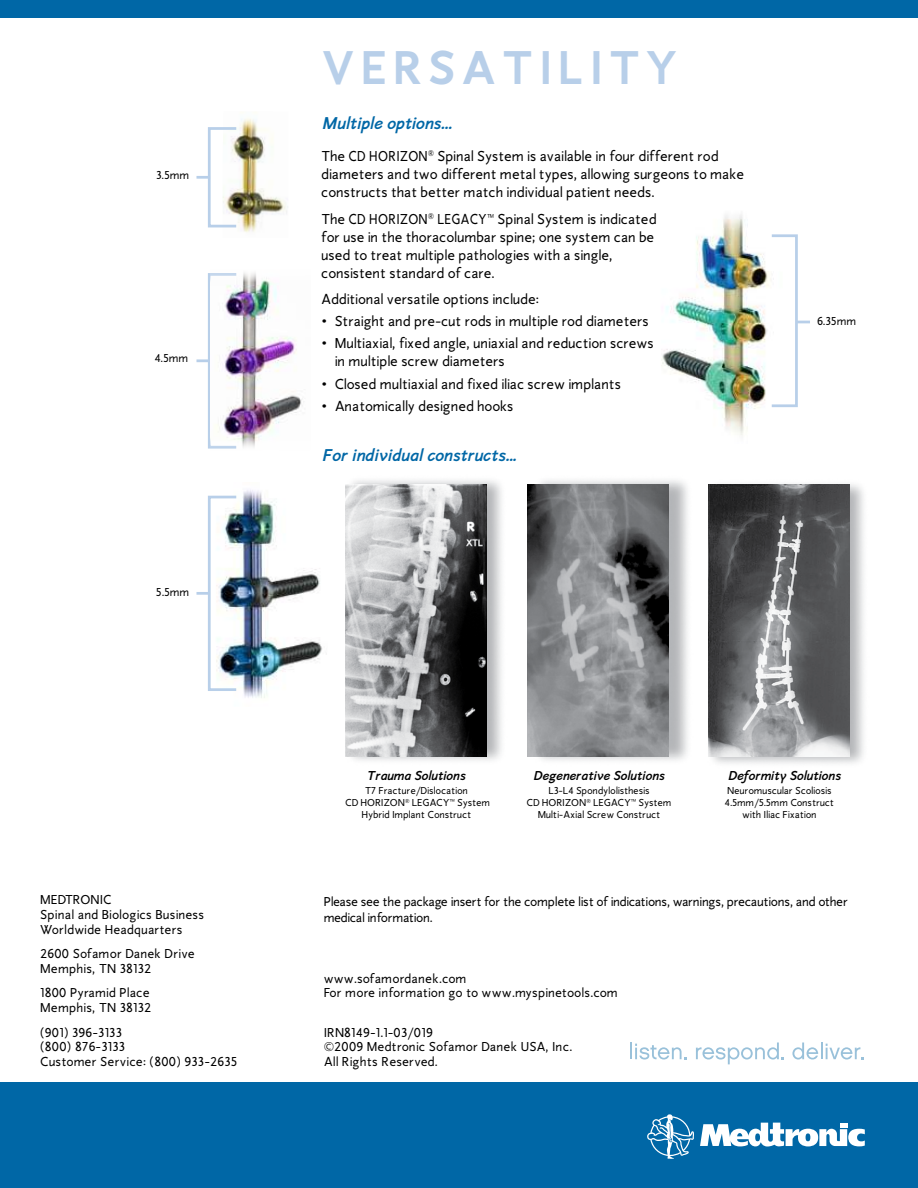
<style>
.page{position:relative;width:918px;height:1188px;background:#fff}
.page>*{position:absolute;margin:0;border:0;box-sizing:border-box;transform-origin:0 0}
.t1{font:700 49.35px "AS Full Life Sans";color:#b8cfe9}
.t2{font:italic 700 17.85px "AS Full Life Sans";color:#0067a6}
.t3{font:15px/18px "AS Full Life Sans";color:#000;scale:.9 1}
.t4{font:15px/18px "AS Full Life Sans";color:#000}
.t5{font:13.5px/15px "AS Full Life Sans";letter-spacing:.02em;color:#000}
.t6{font:13.5px/16.5px "AS Full Life Sans";letter-spacing:-.01em;color:#000}
.t7{font:italic 700 13.5px "AS Full Life Sans";color:#000}
.t8{font:12px "AS Full Life Sans";color:#000}
.t9{font:10.5px/12px "AS Full Life Sans";color:#000}
</style>
<div class="page">
<img style="left:661px;top:214px;width:140px;height:221px">
<img style="left:223px;top:118px;width:65px;height:115px">
<img style="left:208px;top:490px;width:114px;height:208px">
<div style="left:208px;top:127px;width:30px;height:100px;border:3px solid #b8cfe9"></div>
<hr style="left:196px;top:176px;width:14px;height:3px;background:#b8cfe9">
<svg style="left:798px;top:321px;width:12px;height:2px"></svg>
<div style="left:770px;top:234px;width:28px;height:173px;border:3px solid #b8cfe9"></div>
<div style="left:208px;top:496px;width:30px;height:195px;border:3px solid #b8cfe9"></div>
<hr style="left:196px;top:592px;width:14px;height:3px;background:#b8cfe9">
<div style="left:208px;top:273px;width:30px;height:176px;border:3px solid #b8cfe9"></div>
<hr style="left:196px;top:359px;width:14px;height:3px;background:#b8cfe9">
<img style="left:805px;top:484px;width:59px;height:280px">
<img style="left:708px;top:484px;width:97px;height:280px">
<img style="left:708px;top:485px;width:141px;height:272px">
<img style="left:442px;top:480px;width:60px;height:281px">
<img style="left:346px;top:480px;width:96px;height:281px">
<img style="left:345px;top:485px;width:141px;height:272px">
<img style="left:631px;top:480px;width:57px;height:281px">
<img style="left:527px;top:480px;width:104px;height:281px">
<img style="left:528px;top:485px;width:141px;height:272px">
<div style="left:0;top:0;width:918px;height:18px;background:#0067a6"></div>
<div style="left:0;top:1083px;width:918px;height:105px;background:#0067a6"></div>
<svg style="left:700px;top:1123px;width:165px;height:24px"></svg>
<svg style="left:647px;top:1114px;width:47px;height:45px"></svg>
<svg style="left:630px;top:1042px;width:57px;height:18px"></svg>
<svg style="left:696px;top:1043px;width:88px;height:21px"></svg>
<svg style="left:792px;top:1042px;width:71px;height:18px"></svg>
<img style="left:210px;top:272px;width:93px;height:177px">
<p class="t8" style="left:156px;top:168px;width:34px">3.5mm</p>
<p class="t8" style="left:155px;top:351px;width:35px">4.5mm</p>
<p class="t8" style="left:156px;top:585px;width:35px">5.5mm</p>
<p class="t5" style="left:40px;top:893px;width:165px">MEDTRONIC<br>Spinal and Biologics Business<br>Worldwide Headquarters</p>
<p class="t5" style="left:41px;top:947px;width:156px">2600 Sofamor Danek Drive<br>Memphis, TN 38132</p>
<p class="t5" style="left:41px;top:986px;width:113px">1800 Pyramid Place<br>Memphis, TN 38132</p>
<p class="t5" style="left:41px;top:1025px;width:199px">(901) 396-3133<br>(800) 876-3133<br>Customer Service: (800) 933-2635</p>
<h1 class="t1" style="left:323px;top:41px;width:36px">VERSA</h1>
<h1 class="t1" style="left:503px;top:41px;width:168px">TILI TY</h1>
<h2 class="t2" style="left:323px;top:113px;width:131px">Multiple options...</h2>
<p class="t3" style="left:322px;top:147px;width:472px;text-indent:97px">N<sup>®</sup> Spinal System is available in four different rod diameters and two different metal types, allowing surgeons to make constructs that better match individual patient needs.</p>
<p class="t4" style="left:322px;top:210px;width:57px">The CD HORIZO</p>
<p class="t4" style="left:322px;top:147px;width:57px">The CD HORIZO</p>
<p class="t3" style="left:322px;top:210px;width:374px;text-indent:97px">N<sup>®</sup> LEGACY™ Spinal System is indicated for use in the thoracolumbar spine; one system can be used to treat multiple pathologies with a single, consistent standard of care.</p>
<p class="t4" style="left:322px;top:291px;width:219px">Additional versatile options include:</p>
<p class="t4" style="left:322px;top:312px;width:329px">• Straight and pre-cut rods in multiple rod diameters</p>
<p class="t4" style="left:335px;top:334px;width:321px;text-indent:-13px">• Multiaxial, fixed angle, uniaxial and reduction screws in multiple screw diameters</p>
<p class="t4" style="left:322px;top:375px;width:301px">• Closed multiaxial and fixed iliac screw implants</p>
<p class="t4" style="left:322px;top:397px;width:194px">• Anatomically designed hooks</p>
<h2 class="t2" style="left:323px;top:446px;width:195px">For individual constructs...</h2>
<p class="t8" style="left:817px;top:315px;width:40px">6.35mm</p>
<p class="t7" style="left:368px;top:768px;width:100px">Trauma Solutions</p>
<p class="t9" style="left:365px;top:785px;width:104px">T7 Fracture/Dislocation</p>
<p class="t9" style="left:346px;top:797px;width:7px">CDHORIZO</p>
<p class="t9" style="left:362px;top:797px;width:130px;text-indent:36px">N<sup>®</sup> LEGACY™ System<br>Hybrid Implant Construct</p>
<p class="t7" style="left:534px;top:768px;width:133px">Degenerative Solutions</p>
<p class="t9" style="left:549px;top:785px;width:103px">L3-L4 Spondylolisthesis</p>
<p class="t9" style="left:527px;top:797px;width:7px">CDHORIZO</p>
<p class="t9" style="left:538px;top:797px;width:135px;text-indent:41px">N<sup>®</sup> LEGACY™ System<br>Multi-Axial Screw Construct</p>
<p class="t7" style="left:728px;top:768px;width:114px">Deformity Solutions</p>
<p class="t9" style="left:725px;top:785px;width:111px;text-align:center">Neuromuscular Scoliosis<br>4.5mm/5.5mm Construct with Iliac Fixation</p>
<p class="t6" style="left:324px;top:893px;width:526px">Please see the package insert for the complete list of indications, warnings, precautions, and other medical information.</p>
<p class="t5" style="left:324px;top:971px;width:296px">www.sofamordanek.com<br>For more information go to www.myspinetools.com</p>
<p class="t5" style="left:324px;top:1025px;width:250px">IR N8149-1.1-03/019<br>©2009 Medtronic Sofamor Danek USA, Inc.<br>All Rights Reserved.</p>
</div>
